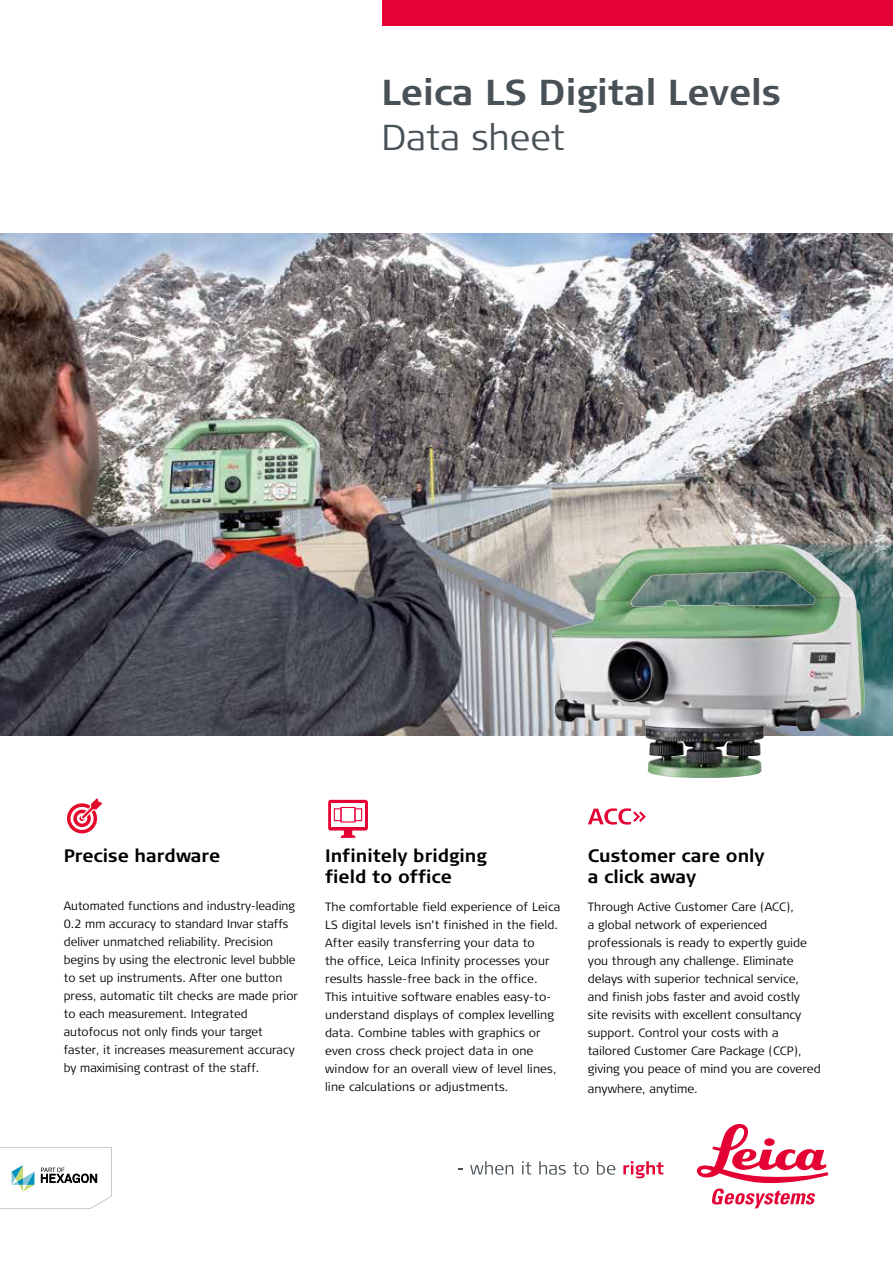
<style>
.page{position:relative;width:893px;height:1263px;background:#fff}
.page>*{position:absolute;margin:0;border:0;box-sizing:border-box;transform-origin:0 0}
.t1{font:700 36px "Signa Column";color:#485156}
.t2{font:300 36px "Signa Column";color:#485156}
.t3{font:700 18px/21px "Signa Column";color:#000}
.t4{font:300 12px/18px "Signa Column";color:#000}
</style>
<div class="page">
<div style="left:383px;top:0;width:510px;height:26px;background:#e40234"></div>
<img style="left:0;top:234px;width:893px;height:502px">
<svg style="left:0;top:1147px;width:112px;height:62px"></svg>
<svg style="left:470px;top:1161px;width:43px;height:14px"></svg>
<svg style="left:522px;top:1161px;width:9px;height:13px"></svg>
<svg style="left:539px;top:1161px;width:27px;height:13px"></svg>
<svg style="left:573px;top:1162px;width:16px;height:13px"></svg>
<svg style="left:597px;top:1161px;width:18px;height:14px"></svg>
<svg style="left:623px;top:1161px;width:40px;height:17px"></svg>
<svg style="left:697px;top:1123px;width:131px;height:85px"></svg>
<img style="left:551px;top:544px;width:314px;height:234px">
<svg style="left:588px;top:808px;width:58px;height:17px"></svg>
<svg style="left:328px;top:800px;width:40px;height:38px"></svg>
<div style="left:331px;top:803px;width:34px;height:24px;background:#fff"></div>
<div style="left:340px;top:807px;width:15px;height:15px;border:1px solid #e40234"></div>
<div style="left:334px;top:808px;width:7px;height:13px;border:1px solid #e40234"></div>
<div style="left:354px;top:808px;width:8px;height:13px;border:1px solid #e40234"></div>
<svg style="left:67px;top:798px;width:35px;height:35px"></svg>
<h1 class="t1" style="left:381px;top:69px;width:401px">Leica LS Digital Levels</h1>
<h1 class="t2" style="left:381px;top:114px;width:185px">Data sheet</h1>
<h2 class="t3" style="left:64px;top:845px;width:158px">Precise hardware</h2>
<p class="t4" style="left:64px;top:897px;width:236px">Automated functions and industry-leading 0.2 mm accuracy to standard Invar staffs deliver unmatched reliability. Precision begins by using the electronic level bubble to set up instruments. After one button press, automatic tilt checks are made prior to each measurement. Integrated autofocus not only finds your target faster, it increases measurement accuracy by maximising contrast of the staff.</p>
<h2 class="t3" style="left:325px;top:845px;width:163px">Infinitely bridging field to office</h2>
<p class="t4" style="left:325px;top:898px;width:237px">The comfortable field experience of Leica LS digital levels isn’t finished in the field.<br>After easily transferring your data to<br>the office, Leica Infinity processes your results hassle-free back in the office.<br>This intuitive software enables easy-to&shy;understand displays of complex levelling data. Combine tables with graphics or even cross check project data in one window for an overall view of level lines, line calculations or adjustments.</p>
<h2 class="t3" style="left:588px;top:845px;width:178px">Customer care only a click away</h2>
<p class="t4" style="left:588px;top:898px;width:234px">Through Active Customer Care (ACC),<br>a global network of experienced professionals is ready to expertly guide you through any challenge. Eliminate delays with superior technical service, and finish jobs faster and avoid costly site revisits with excellent consultancy support. Control your costs with a tailored Customer Care Package (CCP), giving you peace of mind you are covered</p>
<p class="t4" style="left:588px;top:1080px;width:112px">anywhere, anytime.</p>
</div>
